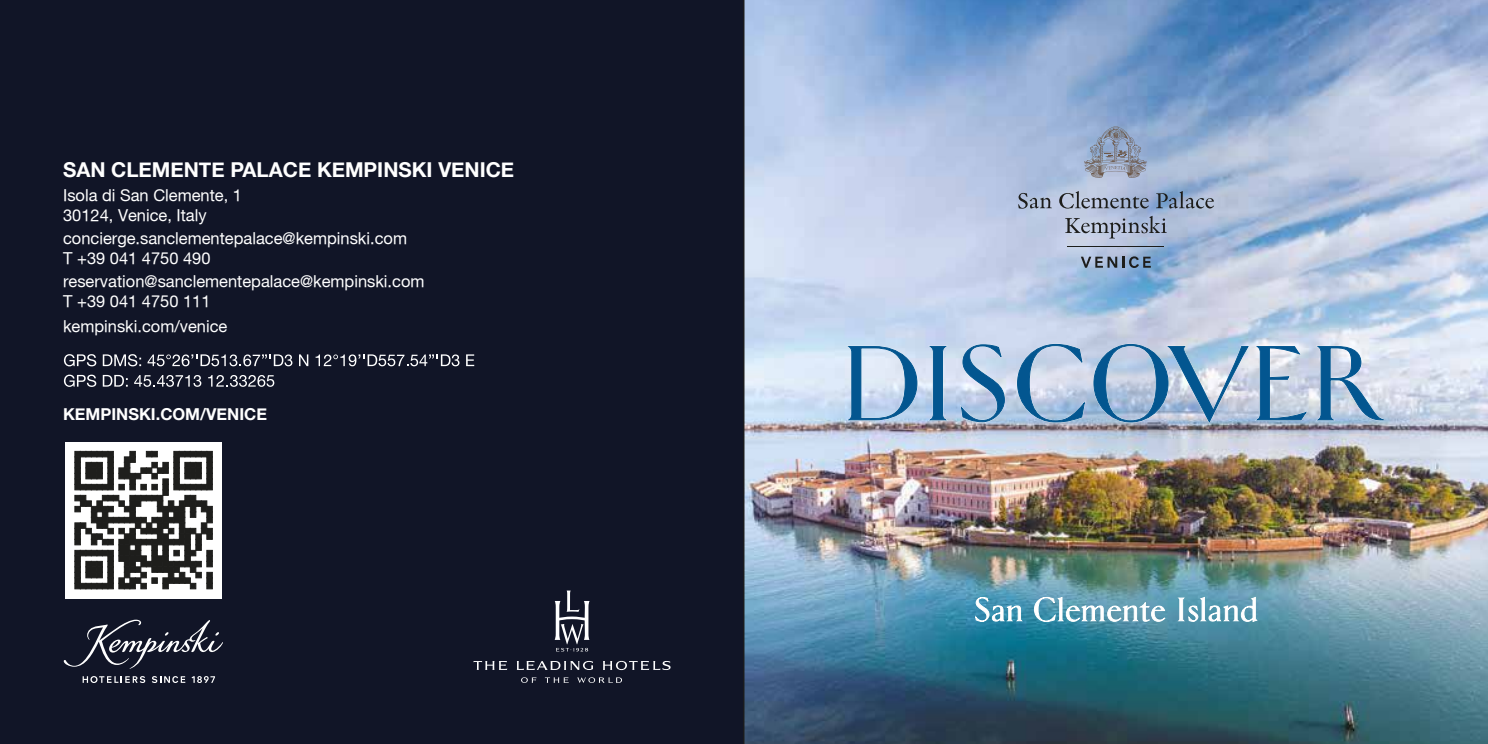
<style>
.page{position:relative;width:1488px;height:744px;background:#fff}
.page>*{position:absolute;margin:0;border:0;box-sizing:border-box;transform-origin:0 0}
.t1{font:700 20.47px "Helvetica Neue";color:#fff}
.t2{font:16.45px/19.9px "Helvetica T";color:#fff}
.t3{font:700 16.45px "Helvetica Neue";color:#fff}
</style>
<div class="page">
<div style="left:0;top:0;width:744px;height:744px;background:#111527"></div>
<svg style="left:473px;top:661px;width:197px;height:22px"></svg>
<svg style="left:554px;top:590px;width:35px;height:61px"></svg>
<img style="left:744px;top:0;width:744px;height:744px">
<svg style="left:975px;top:597px;width:47px;height:25px"></svg>
<svg style="left:1034px;top:597px;width:131px;height:25px"></svg>
<svg style="left:1177px;top:597px;width:80px;height:25px"></svg>
<svg style="left:1084px;top:126px;width:62px;height:52px"></svg>
<svg style="left:1018px;top:193px;width:33px;height:16px"></svg>
<svg style="left:1059px;top:191px;width:90px;height:17px"></svg>
<svg style="left:1156px;top:191px;width:58px;height:18px"></svg>
<svg style="left:1065px;top:216px;width:101px;height:22px"></svg>
<svg style="left:1080px;top:256px;width:70px;height:12px"></svg>
<hr style="left:1067px;top:246px;width:97px;height:1px;background:#1d1d1b">
<svg style="left:844px;top:345px;width:74px;height:76px"></svg>
<svg style="left:925px;top:345px;width:25px;height:76px"></svg>
<svg style="left:959px;top:343px;width:47px;height:80px"></svg>
<svg style="left:1016px;top:343px;width:70px;height:80px"></svg>
<svg style="left:1092px;top:343px;width:303px;height:81px"></svg>
<div style="left:65px;top:442px;width:157px;height:156px;background:#fff"></div>
<svg style="left:75px;top:451px;width:137px;height:138px"></svg>
<svg style="left:64px;top:375px;width:32px;height:12px"></svg>
<svg style="left:103px;top:375px;width:25px;height:12px"></svg>
<svg style="left:134px;top:375px;width:67px;height:12px"></svg>
<svg style="left:208px;top:375px;width:66px;height:12px"></svg>
<svg style="left:64px;top:354px;width:32px;height:12px"></svg>
<svg style="left:103px;top:354px;width:38px;height:12px"></svg>
<svg style="left:147px;top:354px;width:145px;height:12px"></svg>
<svg style="left:299px;top:354px;width:9px;height:12px"></svg>
<svg style="left:315px;top:354px;width:144px;height:12px"></svg>
<svg style="left:466px;top:354px;width:8px;height:12px"></svg>
<svg style="left:83px;top:676px;width:62px;height:7px"></svg>
<svg style="left:152px;top:676px;width:33px;height:7px"></svg>
<svg style="left:191px;top:676px;width:24px;height:7px"></svg>
<svg style="left:64px;top:619px;width:159px;height:49px"></svg>
<p class="t1" style="left:63px;top:154px;width:453px">SAN CLEMENTE PALACE KEMPINSKI VENICE</p>
<p class="t2" style="left:63px;top:185px;width:180px">Isola di San Clemente, 1<br>30124, Venice, Italy</p>
<p class="t2" style="left:63px;top:228px;width:345px">concierge.sanclementepalace@kempinski.com<br>T +39 041 4750 490</p>
<p class="t2" style="left:63px;top:271px;width:363px">reservation@sanclementepalace@kempinski.com<br>T +39 041 4750 111</p>
<p class="t2" style="left:63px;top:316px;width:166px">kempinski.com/venice</p>
<p class="t3" style="left:63px;top:401px;width:205px">KEMPINSKI.COM/VENICE</p>
</div>
